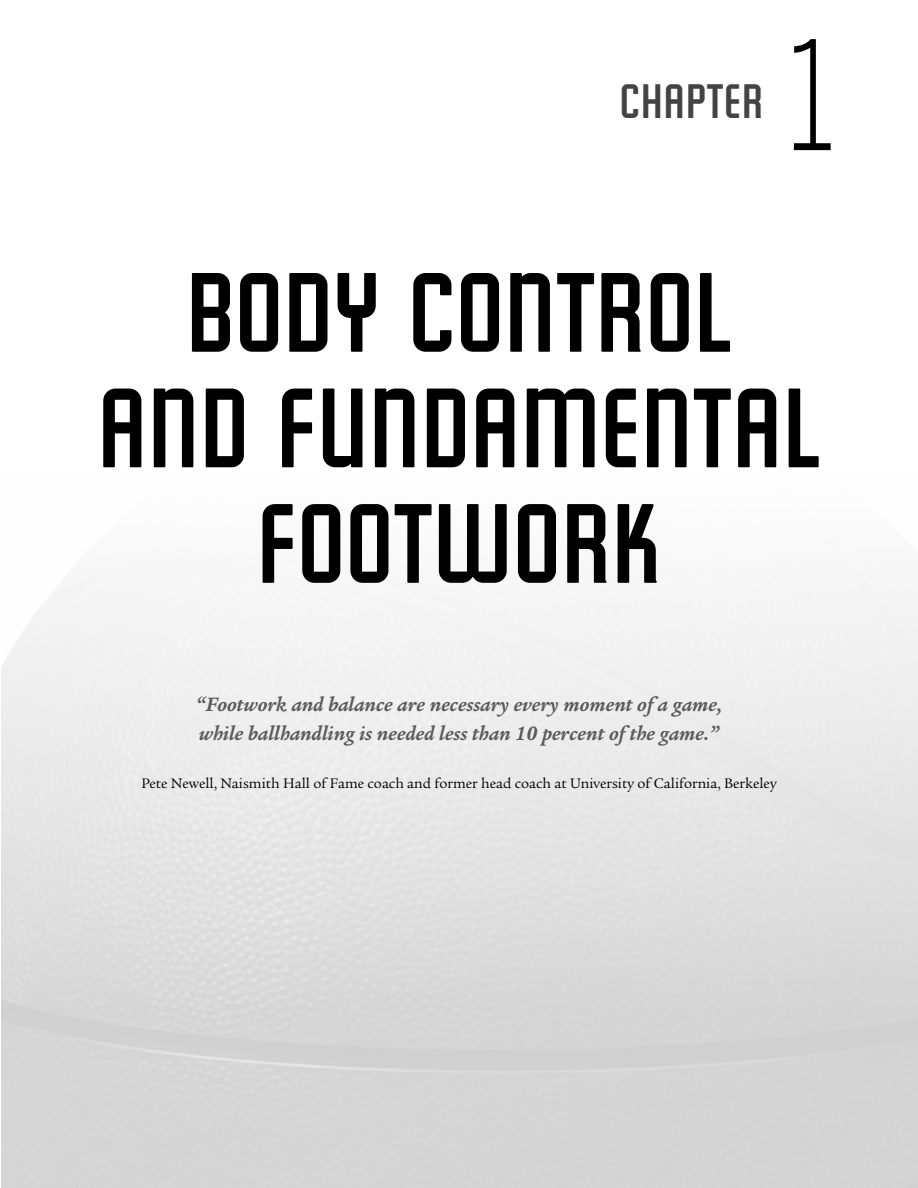
<style>
.page{position:relative;width:918px;height:1188px;background:#fff}
.page>*{position:absolute;margin:0;border:0;box-sizing:border-box;transform-origin:0 0}
.t1{font:300 150px "Benton Sans";color:#000;scale:.77 1}
.t2{font:112.5px/115.5px "Featured Item";color:#000;text-align:center}
.t3{font:48px "Featured Item";letter-spacing:.015em;color:#434244}
.t4{font:italic 700 21px/28.5px "Legacy Serif Std";color:#595a5b}
.t5{font:15px "Legacy Serif Std";color:#000}
</style>
<div class="page">
<div style="left:0;top:0;width:918px;height:1030px;background:linear-gradient(to bottom,#fff,#dedede)"></div>
<svg style="left:618px;top:81px;width:147px;height:41px"></svg>
<h3 class="t3" style="left:620px;top:75px;width:145px">CHAPTER</h3>
<h1 class="t1" style="left:786px;top:7px;width:65px">1</h1>
<h2 class="t2" style="left:97px;top:258px;width:725px">BODY CONTROL<br>AND FUNDAMENTAL<br>FOOTWORK</h2>
<p class="t4" style="left:196px;top:691px;width:528px">“Footwork and balance are necessary every moment of a game, while ballhandling is needed less than 10 percent of the game.”</p>
<p class="t5" style="left:141px;top:775px;width:637px">Pete Newell, Naismith Hall of Fame coach and former head coach at University of California, Berkeley</p>
</div>
